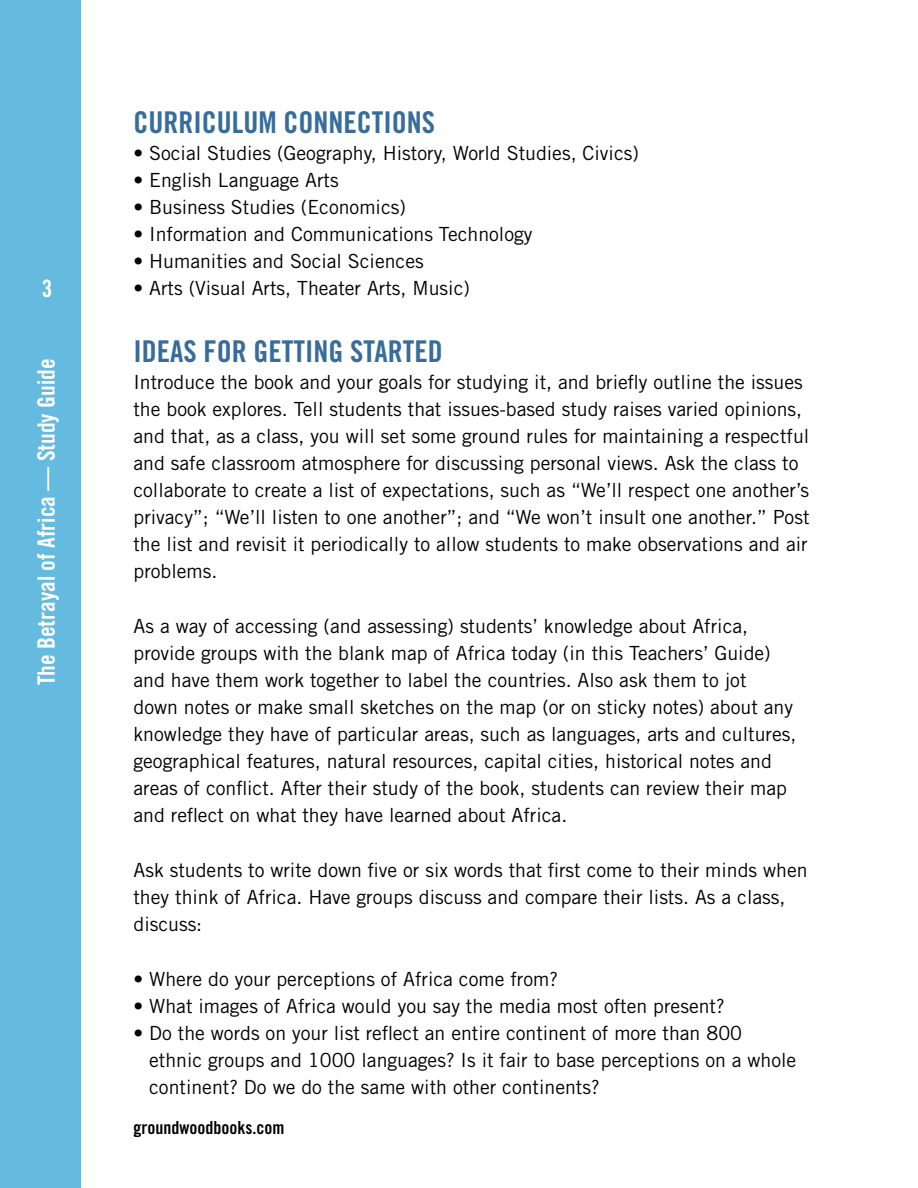
<style>
.page{position:relative;width:918px;height:1188px;background:#fff}
.page>*{position:absolute;margin:0;border:0;box-sizing:border-box;transform-origin:0 0}
.t1{font:30px "Trade Gothic Bold Cond Twenty";color:#386c9a}
.t2{font:24px "Trade Gothic Bold Cond Twenty";color:#fff}
.t3{font:19.5px/27px "Trade Gothic";color:#000}
.t4{font:18px "Trade Gothic Bold Cond Twenty";color:#000}
</style>
<div class="page">
<div style="left:0;top:0;width:81px;height:1188px;background:#65bbdf"></div>
<p class="t2" style="left:42px;top:274px;width:12px">3</p>
<p class="t2" style="left:32px;top:685px;width:328px;rotate:-90deg">The Betrayal of Africa — Study Guide</p>
<h1 class="t1" style="left:133px;top:104px;width:303px">CURRICULUM CONNECTIONS</h1>
<p class="t3" style="left:133px;top:139px;width:507px">• Social Studies (Geography, History, World Studies, Civics)</p>
<p class="t3" style="left:133px;top:166px;width:207px">• English Language Arts</p>
<p class="t3" style="left:133px;top:193px;width:274px">• Business Studies (Economics)</p>
<p class="t3" style="left:133px;top:220px;width:401px">• Information and Communications Technology</p>
<p class="t3" style="left:133px;top:247px;width:292px">• Humanities and Social Sciences</p>
<p class="t3" style="left:133px;top:274px;width:338px">• Arts (Visual Arts, Theater Arts, Music)</p>
<h1 class="t1" style="left:133px;top:333px;width:311px">IDEAS FOR GETTING STARTED</h1>
<p class="t3" style="left:133px;top:368px;width:678px">Introduce the book and your goals for studying it, and briefly outline the issues the book explores. Tell students that issues-based study raises varied opinions, and that, as a class, you will set some ground rules for maintaining a respectful and safe classroom atmosphere for discussing personal views. Ask the class to collaborate to create a list of expectations, such as “We’ll respect one another’s privacy”; “We’ll listen to one another”; and “We won’t insult one another.” Post the list and revisit it periodically to allow students to make observations and air problems.</p>
<p class="t3" style="left:133px;top:612px;width:664px">As a way of accessing (and assessing) students’ knowledge about Africa, provide groups with the blank map of Africa today (in this Teachers’ Guide) and have them work together to label the countries. Also ask them to jot<br>down notes or make small sketches on the map (or on sticky notes) about any knowledge they have of particular areas, such as languages, arts and cultures, geographical features, natural resources, capital cities, historical notes and areas of conflict. After their study of the book, students can review their map and reflect on what they have learned about Africa.</p>
<p class="t3" style="left:133px;top:856px;width:676px">Ask students to write down five or six words that first come to their minds when they think of Africa. Have groups discuss and compare their lists. As a class, discuss:</p>
<p class="t3" style="left:133px;top:966px;width:426px">• Where do your perceptions of Africa come from?</p>
<p class="t3" style="left:133px;top:993px;width:593px">• What images of Africa would you say the media most often present?</p>
<p class="t3" style="left:149px;top:1020px;width:649px;text-indent:-16px">• Do the words on your list reflect an entire continent of more than 800 ethnic groups and 1000 languages? Is it fair to base perceptions on a whole continent? Do we do the same with other continents?</p>
<p class="t4" style="left:133px;top:1117px;width:152px">groundwoodbooks.com</p>
</div>
